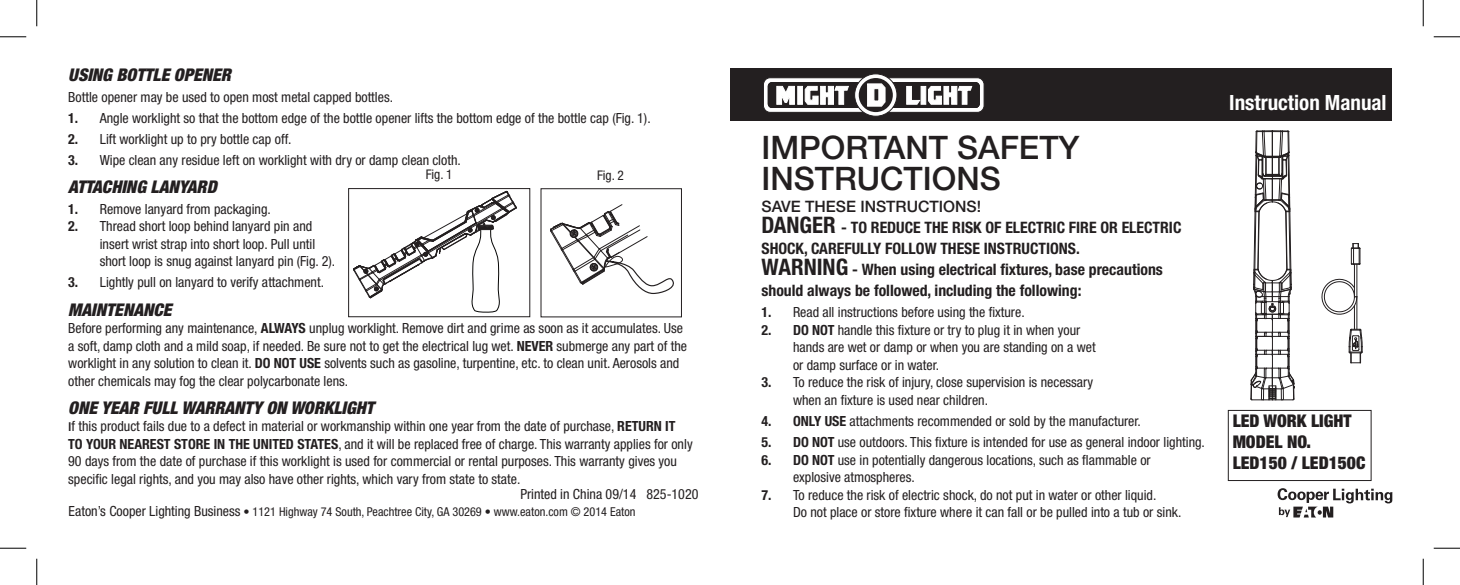
<style>
.page{position:relative;width:1460px;height:585px;background:#fff}
.page>*{position:absolute;margin:0;border:0;box-sizing:border-box;transform-origin:0 0}
.t1{font:500 32.38px/31.5px "Helvetica Neue LT Std";color:#231f20}
.t2{font:700 condensed 21px "Helvetica Neue LT Std";color:#fff}
.t3{font:italic 900 condensed 17.5px "Helvetica Neue LT Std";color:#231f20}
.t4{font:900 condensed 17.5px/21px "Helvetica Neue LT Std";color:#231f20}
.t5{font:700 condensed 15.75px/21px "Helvetica Neue LT Std";color:#231f20}
.t6{font:condensed 14px/17.5px "Helvetica Neue LT Std";color:#231f20}
.t7{font:condensed 13.3px "Helvetica Neue LT Std";letter-spacing:-.01em;color:#231f20}
.t8{font:condensed 12.25px "Helvetica Neue LT Std";color:#231f20}
.s1{font-weight:700}
.s2{font-weight:500;font-stretch:normal;font-size:12.25px}
.s3{font-size:14px}
.s4{font-weight:500;font-stretch:normal}
.s5{font-size:22.75px}
</style>
<div class="page">
<div style="left:1227px;top:410px;width:144px;height:71px;border:1px solid #231f20"></div>
<hr style="left:1356px;top:264px;width:1px;height:32px;background:#231f20">
<hr style="left:1354px;top:264px;width:1px;height:32px;background:#231f20">
<svg style="left:1321px;top:278px;width:41px;height:85px"></svg>
<svg style="left:1350px;top:243px;width:10px;height:22px"></svg>
<svg style="left:1250px;top:130px;width:45px;height:282px"></svg>
<div style="left:730px;top:69px;width:662px;height:52px;background:#231f20"></div>
<div style="left:763px;top:78px;width:221px;height:34px;background:#fff;border-radius:7px"></div>
<div style="left:763px;top:77px;width:221px;height:36px;border:1px solid #231f20;border-radius:7px"></div>
<div style="left:768px;top:82px;width:211px;height:26px;background:#231f20;border-radius:4px"></div>
<svg style="left:768px;top:83px;width:210px;height:24px"></svg>
<div style="left:768px;top:83px;width:211px;height:24px;border:1px solid #231f20;border-radius:3px"></div>
<svg style="left:776px;top:86px;width:18px;height:19px"></svg>
<svg style="left:797px;top:86px;width:5px;height:18px"></svg>
<svg style="left:805px;top:86px;width:43px;height:19px"></svg>
<svg style="left:921px;top:86px;width:5px;height:18px"></svg>
<svg style="left:928px;top:86px;width:44px;height:18px"></svg>
<svg style="left:906px;top:86px;width:14px;height:18px"></svg>
<svg style="left:854px;top:74px;width:43px;height:42px"></svg>
<div style="left:854px;top:73px;width:43px;height:44px;border:1px solid #231f20;border-radius:50%"></div>
<div style="left:858px;top:78px;width:35px;height:34px;background:#231f20;border-radius:50%"></div>
<svg style="left:867px;top:83px;width:18px;height:24px"></svg>
<svg style="left:353px;top:191px;width:164px;height:121px"></svg>
<div style="left:348px;top:188px;width:182px;height:129px;border:1px solid #231f20"></div>
<svg style="left:550px;top:204px;width:124px;height:90px"></svg>
<div style="left:540px;top:188px;width:142px;height:129px;border:1px solid #231f20"></div>
<svg style="left:1277px;top:488px;width:115px;height:29px"></svg>
<svg style="left:0;top:36px;width:26px;height:1px"></svg>
<svg style="left:1433px;top:36px;width:27px;height:1px"></svg>
<svg style="left:0;top:547px;width:26px;height:1px"></svg>
<svg style="left:1433px;top:547px;width:27px;height:1px"></svg>
<svg style="left:36px;top:0;width:1px;height:26px"></svg>
<svg style="left:36px;top:558px;width:1px;height:26px"></svg>
<svg style="left:1422px;top:0;width:1px;height:26px"></svg>
<svg style="left:1422px;top:558px;width:1px;height:26px"></svg>
<p class="t3" style="left:68px;top:64px;width:164px">USING BOTTLE OPENER</p>
<p class="t6" style="left:68px;top:88px;width:326px">Bottle opener may be used to open most metal capped bottles.</p>
<p class="t6" style="left:68px;top:109px;width:584px"><span class="s1">1.</span> Angle worklight so that the bottom edge of the bottle opener lifts the bottom edge of the bottle cap (Fig. 1).</p>
<p class="t6" style="left:68px;top:130px;width:225px"><span class="s1">2.</span> Lift worklight up to pry bottle cap off.</p>
<p class="t6" style="left:68px;top:151px;width:394px"><span class="s1">3.</span> Wipe clean any residue left on worklight with dry or damp clean cloth.</p>
<p class="t3" style="left:68px;top:176px;width:150px">ATTACHING LANYARD</p>
<p class="t6" style="left:68px;top:200px;width:204px"><span class="s1">1.</span> Remove lanyard from packaging.</p>
<p class="t6" style="left:100px;top:217px;width:237px;text-indent:-32px"><span class="s1">2.</span> Thread short loop behind lanyard pin and insert wrist strap into short loop. Pull until short loop is snug against lanyard pin (Fig. 2).</p>
<p class="t6" style="left:68px;top:273px;width:257px"><span class="s1">3.</span> Lightly pull on lanyard to verify attachment.</p>
<p class="t3" style="left:68px;top:298px;width:105px">MAINTENANCE</p>
<p class="t6" style="left:68px;top:319px;width:620px">Before performing any maintenance, <span class="s1">ALWAYS</span> unplug worklight. Remove dirt and grime as soon as it accumulates. Use a soft, damp cloth and a mild soap, if needed. Be sure not to get the electrical lug wet. <span class="s1">NEVER</span> submerge any part of the worklight in any solution to clean it. <span class="s1">DO NOT USE</span> solvents such as gasoline, turpentine, etc. to clean unit. Aerosols and other chemicals may fog the clear polycarbonate lens.</p>
<p class="t3" style="left:68px;top:396px;width:307px">ONE YEAR FULL WARRANTY ON WORKLIGHT</p>
<p class="t6" style="left:68px;top:417px;width:626px"><span class="s2">I</span>f this product fails due to a defect in material or workmanship within one year from the date of purchase, <span class="s1">RETURN IT TO YOUR NEAREST STORE IN THE UNITED STATES</span>, and it will be replaced free of charge. This warranty applies for only 90 days from the date of purchase if this worklight is used for commercial or rental purposes. This warranty gives you specific legal rights, and you may also have other rights, which vary from state to state.</p>
<p class="t6" style="left:520px;top:485px;width:180px">Printed in China 09/14 825-1020</p>
<p class="t7" style="left:426px;top:167px;width:28px">Fig. 1</p>
<p class="t7" style="left:597px;top:167px;width:28px">Fig. 2</p>
<p class="t8" style="left:69px;top:504px;width:568px"><span class="s3">Eaton’s Cooper Lighting Business</span> • 1121 Highway 74 South, Peachtree City, GA 30269 • www.eaton.com © 2014 Eaton</p>
<h1 class="t1" style="left:761px;top:131px;width:319px">IMPORTANT SAFETY<br>INSTRUCTIONS</h1>
<p class="t5" style="left:761px;top:196px;width:421px"><span class="s4">SAVE THESE INSTRUCTIONS!<br></span><span class="s5">DANGER</span> - TO REDUCE THE RISK OF ELECTRIC FIRE OR ELECTRIC SHOCK, CAREFULLY FOLLOW THESE INSTRUCTIONS.<br><span class="s5">WARNING</span> - When using electrical fixtures, base precautions should always be followed, including the following:</p>
<p class="t6" style="left:761px;top:303px;width:265px"><span class="s1">1.</span> Read all instructions before using the fixture.</p>
<p class="t6" style="left:793px;top:321px;width:304px;text-indent:-32px"><span class="s1">2. DO NOT</span> handle this fixture or try to plug it in when your hands are wet or damp or when you are standing on a wet or damp surface or in water.</p>
<p class="t6" style="left:793px;top:373px;width:302px;text-indent:-32px"><span class="s1">3.</span> To reduce the risk of injury, close supervision is necessary when an fixture is used near children.</p>
<p class="t6" style="left:761px;top:412px;width:381px"><span class="s1">4. ONLY USE</span> attachments recommended or sold by the manufacturer.</p>
<p class="t6" style="left:761px;top:433px;width:445px"><span class="s1">5. DO NOT</span> use outdoors. This fixture is intended for use as general indoor lighting.</p>
<p class="t6" style="left:793px;top:450px;width:359px;text-indent:-32px"><span class="s1">6. DO NOT</span> use in potentially dangerous locations, such as flammable or explosive atmospheres.</p>
<p class="t6" style="left:793px;top:485px;width:390px;text-indent:-32px"><span class="s1">7.</span> To reduce the risk of electric shock, do not put in water or other liquid.<br>Do not place or store fixture where it can fall or be pulled into a tub or sink.</p>
<h2 class="t2" style="left:1229px;top:90px;width:159px">Instruction Manual</h2>
<p class="t4" style="left:1232px;top:410px;width:134px">LED WORK LIGHT<br>MODEL NO.<br>LED150 / LED150C</p>
</div>
